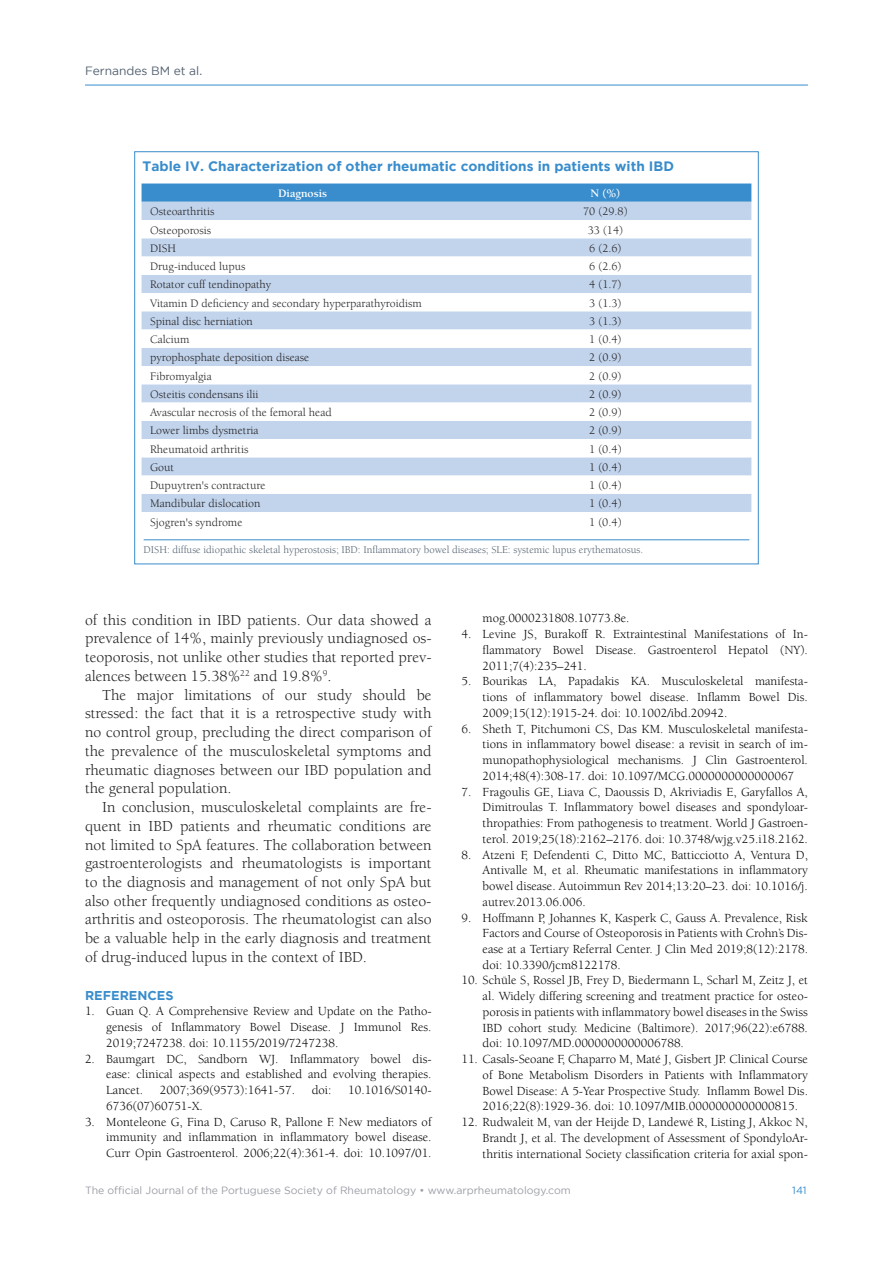
<style>
.page{position:relative;width:893px;height:1263px;background:#fff}
.page>*{position:absolute;margin:0;border:0;box-sizing:border-box;transform-origin:0 0}
.t1{font:15.75px/18.8px "Berkeley";color:#231f20;text-align:justify}
.t2{font:700 13.65px "Gotham";color:#398dcc}
.t3{font:12.75px/15.8px "Berkeley";color:#040503;text-align:justify}
.t4{font:700 12.75px "Gotham";color:#398dcc}
.t5{font:12px "Gotham";color:#51606f}
.t6{font:11.85px "Berkeley";color:#231f20}
.t7{font:11.7px "Berkeley";color:#231f20}
.t8{font:700 11.7px "Berkeley";color:#fff}
.t9{font:10.65px "Berkeley";color:#51606f}
.t10{font:10.5px "Gotham";color:#9a9da6}
.t11{font:10.5px "Gotham";color:#398dcc}
</style>
<div class="page">
<hr style="left:85px;top:85px;width:723px;height:1px;background:#398dcc">
<hr style="left:144px;top:539px;width:605px;height:1px;background:#398dcc">
<div style="left:142px;top:184px;width:609px;height:18px;background:#398dcc"></div>
<div style="left:142px;top:202px;width:609px;height:18px;background:#c1d4ec"></div>
<svg style="left:142px;top:238px;width:609px;height:274px;fill:#c1d4ec"></svg>
<p class="t5" style="left:85px;top:64px;width:119px">Fernandes BM et al.</p>
<p class="t2" style="left:143px;top:158px;width:533px">Table IV. Characterization of other rheumatic conditions in patients with IBD</p>
<p class="t8" style="left:278px;top:187px;width:51px">Diagnosis</p>
<p class="t8" style="left:591px;top:187px;width:31px">N (%)</p>
<p class="t7" style="left:150px;top:205px;width:66px">Osteoarthritis</p>
<p class="t7" style="left:583px;top:205px;width:46px">70 (29.8)</p>
<p class="t7" style="left:150px;top:224px;width:63px">Osteoporosis</p>
<p class="t7" style="left:588px;top:224px;width:37px">33 (14)</p>
<p class="t7" style="left:150px;top:242px;width:27px">DISH</p>
<p class="t7" style="left:589px;top:242px;width:34px">6 (2.6)</p>
<p class="t7" style="left:150px;top:260px;width:97px">Drug-induced lupus</p>
<p class="t7" style="left:589px;top:260px;width:34px">6 (2.6)</p>
<p class="t7" style="left:150px;top:278px;width:123px">Rotator cuff tendinopathy</p>
<p class="t7" style="left:589px;top:278px;width:34px">4 (1.7)</p>
<p class="t7" style="left:150px;top:297px;width:273px">Vitamin D deficiency and secondary hyperparathyroidism</p>
<p class="t7" style="left:589px;top:297px;width:34px">3 (1.3)</p>
<p class="t7" style="left:150px;top:315px;width:104px">Spinal disc herniation</p>
<p class="t7" style="left:589px;top:315px;width:34px">3 (1.3)</p>
<p class="t7" style="left:150px;top:333px;width:41px">Calcium</p>
<p class="t7" style="left:589px;top:333px;width:34px">1 (0.4)</p>
<p class="t7" style="left:150px;top:351px;width:161px">pyrophosphate deposition disease</p>
<p class="t7" style="left:589px;top:351px;width:34px">2 (0.9)</p>
<p class="t7" style="left:150px;top:370px;width:63px">Fibromyalgia</p>
<p class="t7" style="left:589px;top:370px;width:34px">2 (0.9)</p>
<p class="t7" style="left:150px;top:388px;width:110px">Osteitis condensans ilii</p>
<p class="t7" style="left:589px;top:388px;width:34px">2 (0.9)</p>
<p class="t6" style="left:150px;top:406px;width:183px">Avascular necrosis of the femoral head</p>
<p class="t6" style="left:589px;top:406px;width:34px">2 (0.9)</p>
<p class="t6" style="left:150px;top:424px;width:110px">Lower limbs dysmetria</p>
<p class="t6" style="left:589px;top:424px;width:34px">2 (0.9)</p>
<p class="t6" style="left:150px;top:443px;width:100px">Rheumatoid arthritis</p>
<p class="t6" style="left:589px;top:443px;width:34px">1 (0.4)</p>
<p class="t6" style="left:150px;top:461px;width:25px">Gout</p>
<p class="t6" style="left:589px;top:461px;width:34px">1 (0.4)</p>
<p class="t6" style="left:150px;top:479px;width:117px">Dupuytren's contracture</p>
<p class="t6" style="left:589px;top:479px;width:34px">1 (0.4)</p>
<p class="t6" style="left:150px;top:497px;width:112px">Mandibular dislocation</p>
<p class="t6" style="left:589px;top:497px;width:34px">1 (0.4)</p>
<p class="t6" style="left:150px;top:516px;width:94px">Sjogren's syndrome</p>
<p class="t6" style="left:589px;top:516px;width:34px">1 (0.4)</p>
<p class="t9" style="left:144px;top:544px;width:501px">DISH: diffuse idiopathic skeletal hyperostosis; IBD: Inflammatory bowel diseases; SLE: systemic lupus erythematosus.</p>
<p class="t1" style="left:85px;top:610px;width:348px">of this condition in IBD patients. Our data showed a prevalence of 14%, mainly previously undiagnosed os&shy;teoporosis, not unlike other studies that reported prev&shy;alences between 15.38%<sup>22</sup> and 19.8%<sup>9</sup>.</p>
<p class="t1" style="left:85px;top:685px;width:348px;text-indent:17px">The major limitations of our study should be stressed: the fact that it is a retrospective study with no control group, precluding the direct comparison of the prevalence of the musculoskeletal symptoms and rheumatic diagnoses between our IBD population and the general population.</p>
<p class="t1" style="left:85px;top:798px;width:348px;text-indent:17px">In conclusion, musculoskeletal complaints are fre&shy;quent in IBD patients and rheumatic conditions are not limited to SpA features. The collaboration between gastroenterologists and rheumatologists is important to the diagnosis and management of not only SpA but also other frequently undiagnosed conditions as osteo&shy;arthritis and osteoporosis. The rheumatologist can also be a valuable help in the early diagnosis and treatment of drug-induced lupus in the context of IBD.</p>
<p class="t4" style="left:85px;top:988px;width:90px">REFERENCES</p>
<p class="t3" style="left:106px;top:1004px;width:327px;text-indent:-21px">1. Guan Q. A Comprehensive Review and Update on the Patho&shy;genesis of Inflammatory Bowel Disease. J Immunol Res.<br>2019;7247238. doi: 10.1155/2019/7247238.</p>
<p class="t3" style="left:106px;top:1051px;width:327px;text-indent:-21px">2. Baumgart DC, Sandborn WJ. Inflammatory bowel dis&shy;ease: clinical aspects and established and evolving therapies.<br>Lancet.</p>
<p class="t3" style="left:160px;top:1082px;width:137px">2007;369(9573):1641-57.</p>
<p class="t3" style="left:312px;top:1082px;width:21px">doi:</p>
<p class="t3" style="left:348px;top:1082px;width:85px">10.1016/S0140-</p>
<p class="t3" style="left:106px;top:1098px;width:98px">6736(07)60751-X.</p>
<p class="t3" style="left:106px;top:1114px;width:327px;text-indent:-21px">3. Monteleone G, Fina D, Caruso R, Pallone F. New mediators of immunity and inflammation in inflammatory bowel disease.<br>Curr Opin Gastroenterol. 2006;22(4):361-4. doi: 10.1097/01.</p>
<p class="t3" style="left:483px;top:611px;width:148px">mog.0000231808.10773.8e.</p>
<p class="t3" style="left:483px;top:626px;width:327px;text-indent:-21px">4. Levine JS, Burakoff R. Extraintestinal Manifestations of In&shy;flammatory Bowel Disease. Gastroenterol Hepatol (NY).<br>2011;7(4):235–241.</p>
<p class="t3" style="left:483px;top:674px;width:327px;text-indent:-21px">5. Bourikas LA, Papadakis KA. Musculoskeletal manifesta&shy;tions of inflammatory bowel disease. Inflamm Bowel Dis.<br>2009;15(12):1915-24. doi: 10.1002/ibd.20942.</p>
<p class="t3" style="left:483px;top:721px;width:327px;text-indent:-21px">6. Sheth T, Pitchumoni CS, Das KM. Musculoskeletal manifesta&shy;tions in inflammatory bowel disease: a revisit in search of im&shy;munopathophysiological mechanisms. J Clin Gastroenterol.<br>2014;48(4):308-17. doi: 10.1097/MCG.0000000000000067</p>
<p class="t3" style="left:483px;top:784px;width:327px;text-indent:-21px">7. Fragoulis GE, Liava C, Daoussis D, Akriviadis E, Garyfallos A, Dimitroulas T. Inflammatory bowel diseases and spondyloar&shy;thropathies: From pathogenesis to treatment. World J Gastroen&shy;terol. 2019;25(18):2162–2176. doi: 10.3748/wjg.v25.i18.2162.</p>
<p class="t3" style="left:483px;top:847px;width:327px;text-indent:-21px">8. Atzeni F, Defendenti C, Ditto MC, Batticciotto A, Ventura D, Antivalle M, et al. Rheumatic manifestations in inflammatory bowel disease. Autoimmun Rev 2014;13:20–23. doi: 10.1016/j. autrev.2013.06.006.</p>
<p class="t3" style="left:483px;top:910px;width:327px;text-indent:-21px">9. Hoffmann P, Johannes K, Kasperk C, Gauss A. Prevalence, Risk Factors and Course of Osteoporosis in Patients with Crohn’s Dis&shy;ease at a Tertiary Referral Center. J Clin Med 2019;8(12):2178. doi: 10.3390/jcm8122178.</p>
<p class="t3" style="left:483px;top:973px;width:327px;text-indent:-21px">10. Schüle S, Rossel JB, Frey D, Biedermann L, Scharl M, Zeitz J, et al. Widely differing screening and treatment practice for osteo&shy;porosis in patients with inflammatory bowel diseases in the Swiss IBD cohort study. Medicine (Baltimore). 2017;96(22):e6788. doi: 10.1097/MD.0000000000006788.</p>
<p class="t3" style="left:483px;top:1051px;width:327px;text-indent:-21px">11. Casals-Seoane F, Chaparro M, Maté J, Gisbert JP. Clinical Course of Bone Metabolism Disorders in Patients with Inflammatory Bowel Disease: A 5-Year Prospective Study. Inflamm Bowel Dis.<br>2016;22(8):1929-36. doi: 10.1097/MIB.0000000000000815.</p>
<p class="t3" style="left:483px;top:1114px;width:327px;text-indent:-21px">12. Rudwaleit M, van der Heijde D, Landewé R, Listing J, Akkoc N, Brandt J, et al. The development of Assessment of SpondyloAr&shy;thritis international Society classification criteria for axial spon-</p>
<p class="t10" style="left:85px;top:1184px;width:487px">The official Journal of the Portuguese Society of Rheumatology • www.arprheumatology.com</p>
<p class="t11" style="left:792px;top:1184px;width:16px">141</p>
</div>
